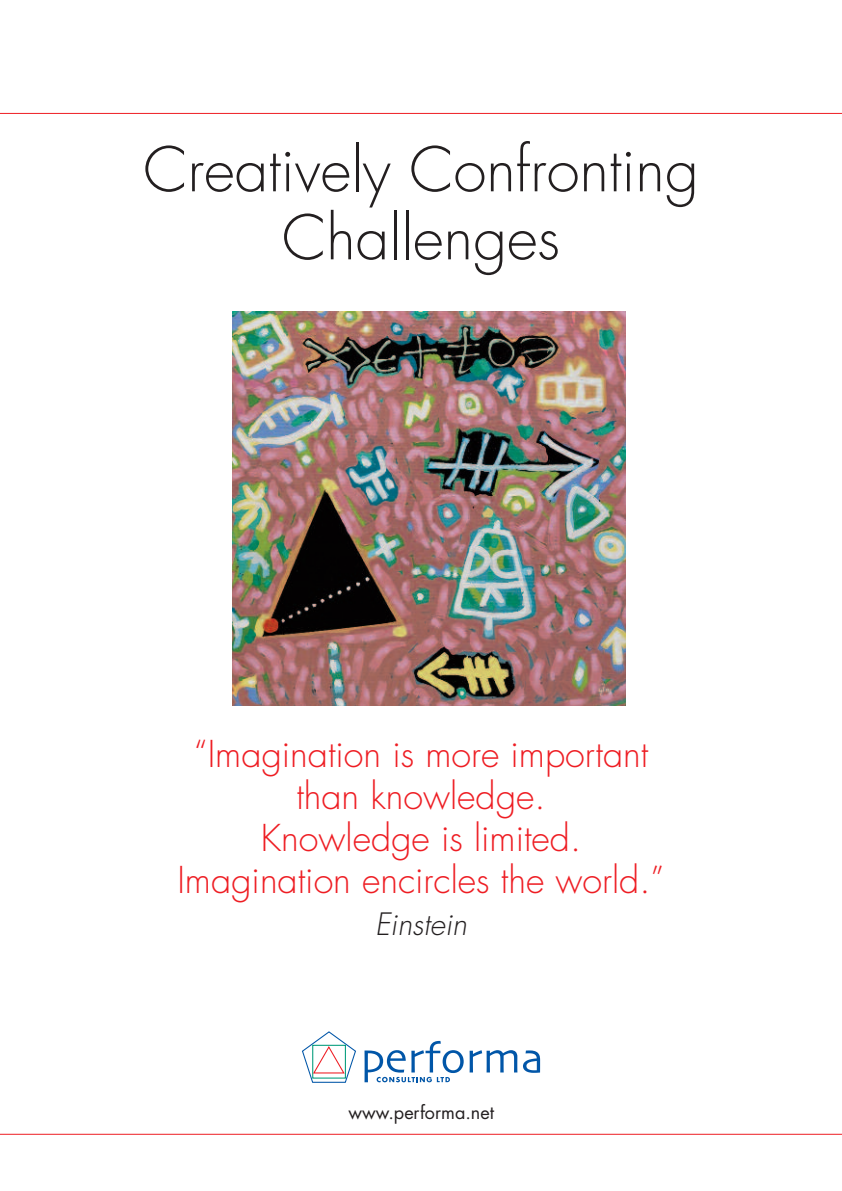
<style>
.page{position:relative;width:842px;height:1191px;background:#fff}
.page>*{position:absolute;margin:0;border:0;box-sizing:border-box;transform-origin:0 0}
.t1{font:300 60px/68px "Futura";color:#231f20;text-align:center}
.t2{font:300 36px/42px "Futura";color:#ee1d23;text-align:center}
.t3{font:italic 300 30px "Futura";color:#231f20}
.t4{font:18px "Futura";color:#231f20}
</style>
<div class="page">
<img style="left:232px;top:312px;width:394px;height:394px">
<svg style="left:302px;top:1031px;width:54px;height:51px"></svg>
<svg style="left:470px;top:1050px;width:47px;height:22px"></svg>
<svg style="left:523px;top:1050px;width:17px;height:22px"></svg>
<svg style="left:364px;top:1041px;width:100px;height:41px"></svg>
<hr style="left:0;top:113px;width:842px;height:1px;background:#ee1d23">
<hr style="left:0;top:1133px;width:842px;height:1px;background:#ee1d23">
<h1 class="t1" style="left:143px;top:140px;width:557px">Creatively Confronting<br>Challenges</h1>
<p class="t2" style="left:177px;top:736px;width:489px">“Imagination is more important than knowledge.<br>Knowledge is limited.<br>Imagination encircles the world.”</p>
<p class="t3" style="left:375px;top:910px;width:93px">Einstein</p>
<p class="t4" style="left:348px;top:1104px;width:147px">www.performa.net</p>
</div>
